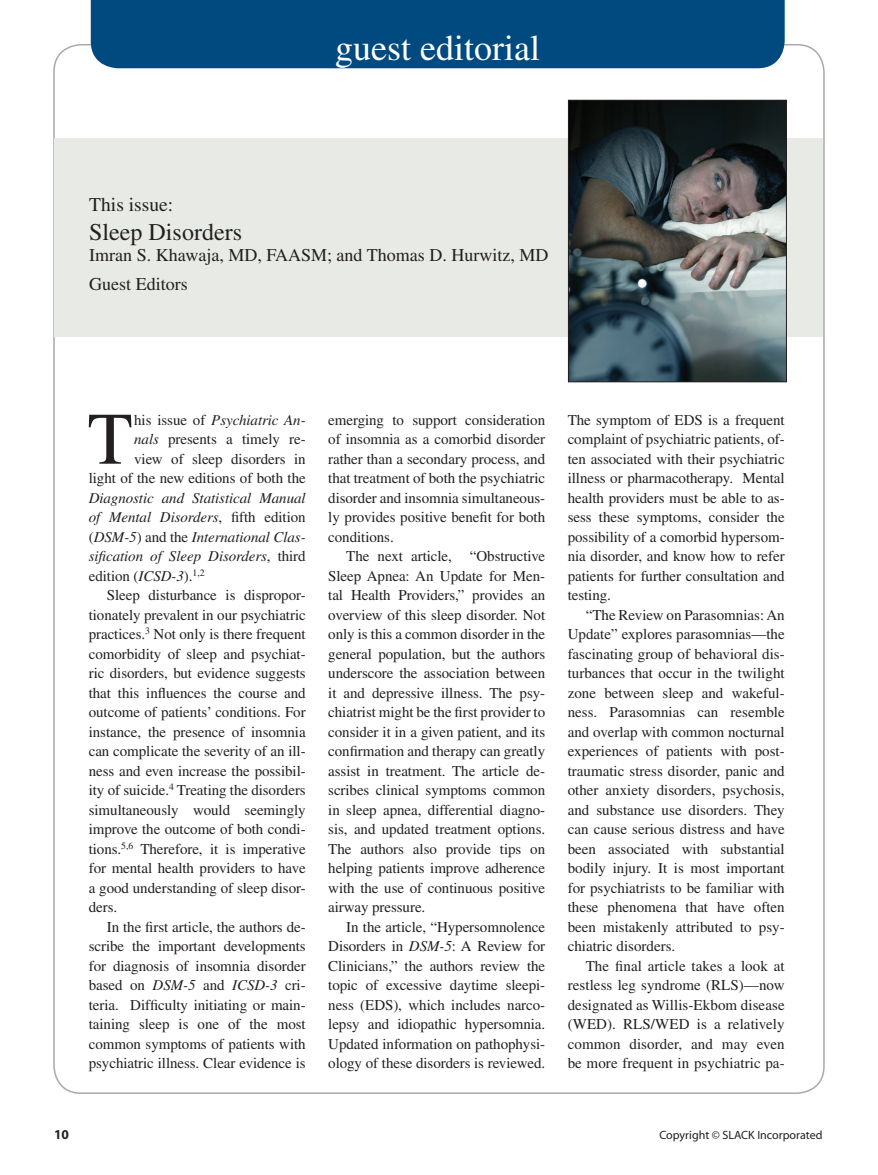
<style>
.page{position:relative;width:878px;height:1175px;background:#fff}
.page>*{position:absolute;margin:0;border:0;box-sizing:border-box;transform-origin:0 0}
.drop_cap{font:73.95px "Times";color:#231f20}
.t1{font:36px "Times";color:#fff}
.t2{font:24px "Times";color:#231f20}
.t3{font:19.5px "Times";color:#231f20}
.t4{font:18px "Times";color:#231f20}
.Body_text{font:15px/19.5px "Times";letter-spacing:-.005em;color:#231f20;text-align:justify}
.drop_cap-2{font:italic 15px "Times";letter-spacing:-.005em;color:#231f20}
.drop_cap-3{font:15px "Times";letter-spacing:-.005em;color:#231f20}
.runningFoot{font:700 13.5px "Myriad";color:#231f20}
.runningFoot-2{font:12px "Myriad";color:#231f20}
.s1{font-style:normal}
.s2{font-style:italic}
</style>
<div class="page">
<div style="left:91px;top:0;width:693px;height:68px;background:#004a7f"></div>
<div style="left:55px;top:138px;width:768px;height:198px;background:#e8eae6"></div>
<img style="left:570px;top:102px;width:214px;height:278px">
<div style="left:568px;top:100px;width:218px;height:282px;border:1px solid #231f20"></div>
<h2 class="t1" style="left:335px;top:27px;width:206px">guest editorial</h2>
<p class="t3" style="left:89px;top:193px;width:85px">This issue:</p>
<p class="t2" style="left:89px;top:218px;width:154px">Sleep Disorders</p>
<p class="t4" style="left:89px;top:245px;width:460px">Imran S. Khawaja, MD, FAASM; and Thomas D. Hurwitz, MD</p>
<p class="t4" style="left:89px;top:274px;width:100px">Guest Editors</p>
<p class="drop_cap" style="left:87px;top:397px;width:47px">T</p>
<p class="drop_cap-2" style="left:134px;top:411px;width:173px"><span class="s1">his issue of</span> Psychiatric An-</p>
<p class="drop_cap-3" style="left:134px;top:431px;width:173px"><span class="s2">nals</span> presents a timely re-</p>
<p class="drop_cap-3" style="left:134px;top:450px;width:173px">view of sleep disorders in</p>
<p class="drop_cap-3" style="left:89px;top:470px;width:218px">light of the new editions of both the</p>
<p class="drop_cap-2" style="left:89px;top:489px;width:218px">Diagnostic and Statistical Manual</p>
<p class="drop_cap-2" style="left:89px;top:509px;width:218px">of Mental Disorders<span class="s1">, fifth edition</span></p>
<p class="drop_cap-2" style="left:89px;top:528px;width:218px"><span class="s1">(</span>DSM-5<span class="s1">) and the</span> International Clas-</p>
<p class="drop_cap-2" style="left:89px;top:548px;width:218px">sification of Sleep Disorders<span class="s1">, third</span></p>
<p class="drop_cap-3" style="left:89px;top:567px;width:117px">edition (<span class="s2">ICSD-3</span>).<sup>1,2</sup></p>
<p class="Body_text" style="left:89px;top:585px;width:218px;text-indent:18px">Sleep disturbance is dispropor&shy;tionately prevalent in our psychiatric practices.<sup>3</sup> Not only is there frequent comorbidity of sleep and psychiat&shy;ric disorders, but evidence suggests that this influences the course and outcome of patients’ conditions. For instance, the presence of insomnia can complicate the severity of an ill&shy;ness and even increase the possibil&shy;ity of suicide.<sup>4</sup> Treating the disorders simultaneously would seemingly improve the outcome of both condi&shy;tions.<sup>5,6</sup> Therefore, it is imperative for mental health providers to have a good understanding of sleep disor&shy;ders.</p>
<p class="Body_text" style="left:89px;top:917px;width:218px;text-indent:18px">In the first article, the authors de&shy;scribe the important developments for diagnosis of insomnia disorder based on <span class="s2">DSM-5</span> and <span class="s2">ICSD-3</span> cri&shy;teria. Difficulty initiating or main&shy;taining sleep is one of the most common symptoms of patients with psychiatric illness. Clear evidence is</p>
<p class="Body_text" style="left:328px;top:410px;width:218px">emerging to support consideration of insomnia as a comorbid disorder rather than a secondary process, and that treatment of both the psychiatric disorder and insomnia simultaneous&shy;ly provides positive benefit for both conditions.</p>
<p class="Body_text" style="left:328px;top:546px;width:218px;text-indent:18px">The next article, “Obstructive Sleep Apnea: An Update for Men&shy;tal Health Providers,” provides an overview of this sleep disorder. Not only is this a common disorder in the general population, but the authors underscore the association between it and depressive illness. The psy&shy;chiatrist might be the first provider to consider it in a given patient, and its confirmation and therapy can greatly assist in treatment. The article de&shy;scribes clinical symptoms common in sleep apnea, differential diagno&shy;sis, and updated treatment options.<br>The authors also provide tips on helping patients improve adherence with the use of continuous positive airway pressure.</p>
<p class="Body_text" style="left:328px;top:917px;width:218px;text-indent:18px">In the article, “Hypersomnolence Disorders in <span class="s2">DSM-5</span>: A Review for Clinicians,” the authors review the topic of excessive daytime sleepi&shy;ness (EDS), which includes narco&shy;lepsy and idiopathic hypersomnia.<br>Updated information on pathophysi&shy;ology of these disorders is reviewed.</p>
<p class="Body_text" style="left:567px;top:410px;width:218px">The symptom of EDS is a frequent complaint of psychiatric patients, of&shy;ten associated with their psychiatric illness or pharmacotherapy. Mental health providers must be able to as&shy;sess these symptoms, consider the possibility of a comorbid hypersom&shy;nia disorder, and know how to refer patients for further consultation and testing.</p>
<p class="Body_text" style="left:567px;top:605px;width:218px;text-indent:18px">“The Review on Parasomnias: An Update” explores parasomnias—the fascinating group of behavioral dis&shy;turbances that occur in the twilight zone between sleep and wakeful&shy;ness. Parasomnias can resemble and overlap with common nocturnal experiences of patients with post&shy;traumatic stress disorder, panic and other anxiety disorders, psychosis, and substance use disorders. They can cause serious distress and have been associated with substantial bodily injury. It is most important for psychiatrists to be familiar with these phenomena that have often been mistakenly attributed to psy&shy;chiatric disorders.</p>
<p class="Body_text" style="left:567px;top:956px;width:218px;text-indent:18px">The final article takes a look at restless leg syndrome (RLS)—now designated as Willis-Ekbom disease (WED). RLS/WED is a relatively common disorder, and may even be more frequent in psychiatric pa-</p>
<p class="runningFoot" style="left:54px;top:1127px;width:16px">10</p>
<p class="runningFoot-2" style="left:659px;top:1129px;width:164px">Copyright © SLACK Incorporated</p>
</div>
